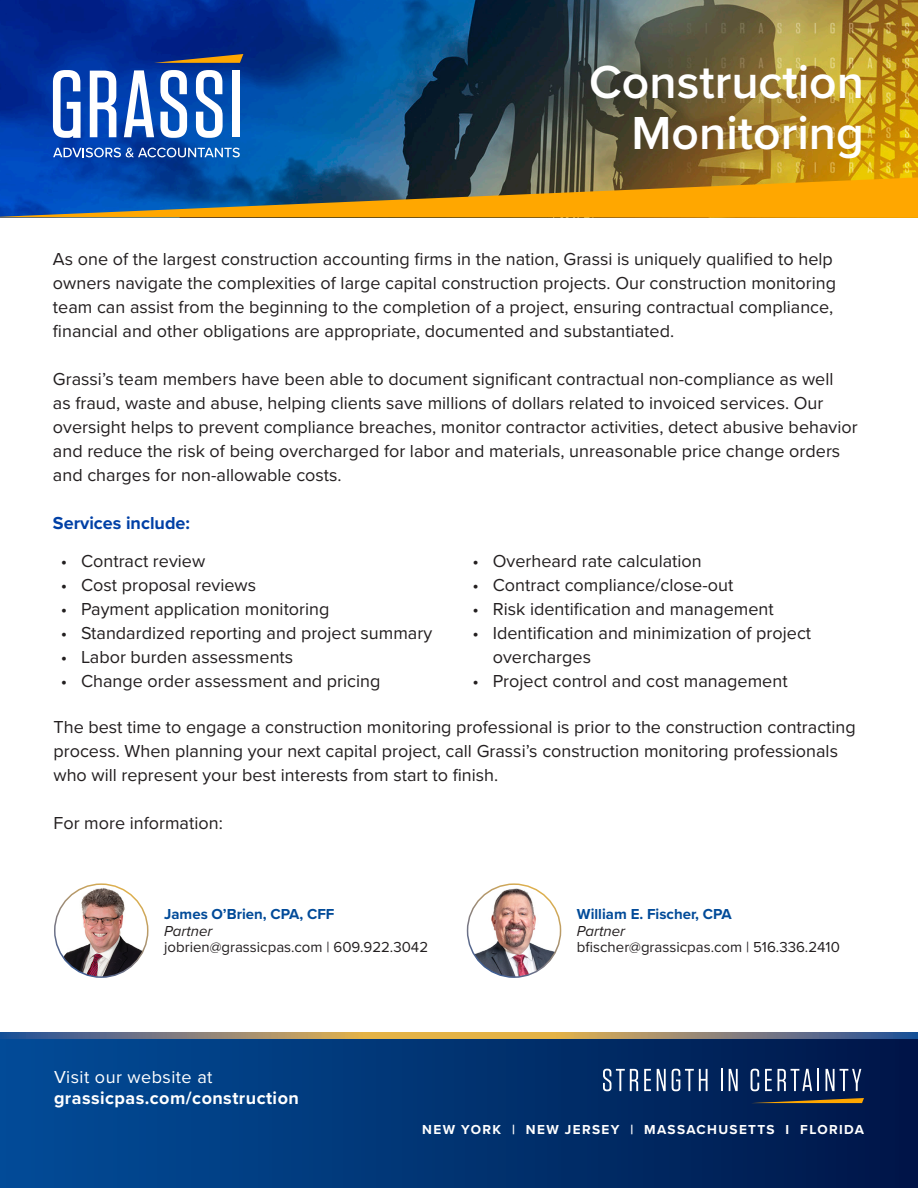
<style>
.page{position:relative;width:918px;height:1188px;background:#fff}
.page>*{position:absolute;margin:0;border:0;box-sizing:border-box;transform-origin:0 0}
.t1{font:600 48px/51.8px "Proxima Nova";color:#fff;text-align:right}
.t2{font:18px/24px "Proxima Nova";color:#231f20}
.t3{font:700 18px "Proxima Nova";letter-spacing:.025em;color:#fff}
.t4{font:18px "Proxima Nova";letter-spacing:.025em;color:#fff}
.t5{font:700 18px "Proxima Nova";color:#0040a6}
.t6{font:15px "Proxima Nova";color:#231f20}
.t7{font:700 15px "Proxima Nova";color:#024b99}
.t8{font:italic 15px "Proxima Nova";color:#231f20}
.t9{font:700 13.5px "Proxima Nova";letter-spacing:.1em;color:#fff}
</style>
<div class="page">
<svg style="left:0;top:1033px;width:918px;height:7px;background:#817d6f"></svg>
<img style="left:0;top:0;width:918px;height:177px">
<svg style="left:0;top:177px;width:918px;height:40px;background:#917c40"></svg>
<svg style="left:154px;top:54px;width:89px;height:9px"></svg>
<svg style="left:90px;top:71px;width:26px;height:66px"></svg>
<svg style="left:124px;top:70px;width:30px;height:67px"></svg>
<svg style="left:160px;top:70px;width:27px;height:68px"></svg>
<svg style="left:196px;top:70px;width:27px;height:68px"></svg>
<div style="left:232px;top:71px;width:7px;height:66px;background:#fff"></div>
<svg style="left:53px;top:70px;width:28px;height:68px"></svg>
<svg style="left:53px;top:148px;width:187px;height:9px"></svg>
<div style="left:0;top:1040px;width:918px;height:148px;background:linear-gradient(to right,#024d99,#001748)"></div>
<svg style="left:603px;top:1069px;width:35px;height:22px"></svg>
<svg style="left:644px;top:1069px;width:7px;height:22px"></svg>
<svg style="left:657px;top:1069px;width:9px;height:22px"></svg>
<svg style="left:672px;top:1069px;width:36px;height:22px"></svg>
<hr style="left:721px;top:1069px;width:2px;height:22px;background:#fff">
<svg style="left:729px;top:1069px;width:9px;height:22px"></svg>
<svg style="left:751px;top:1069px;width:8px;height:22px"></svg>
<svg style="left:765px;top:1069px;width:7px;height:22px"></svg>
<svg style="left:778px;top:1069px;width:34px;height:22px"></svg>
<hr style="left:817px;top:1069px;width:2px;height:22px;background:#fff">
<svg style="left:826px;top:1069px;width:35px;height:22px"></svg>
<svg style="left:751px;top:1098px;width:113px;height:5px"></svg>
<img style="left:55px;top:884px;width:93px;height:93px;border-radius:46px">
<div style="left:54px;top:883px;width:94px;height:95px;border:2px solid #fff;border-radius:50%"></div>
<img style="left:468px;top:884px;width:93px;height:93px;border-radius:46px">
<div style="left:467px;top:883px;width:94px;height:95px;border:2px solid #fff;border-radius:50%"></div>
<h1 class="t1" style="left:589px;top:54px;width:276px">Construction<br>Monitoring</h1>
<p class="t2" style="left:53px;top:246px;width:785px">As one of the largest construction accounting firms in the nation, Grassi is uniquely qualified to help owners navigate the complexities of large capital construction projects. Our construction monitoring team can assist from the beginning to the completion of a project, ensuring contractual compliance, financial and other obligations are appropriate, documented and substantiated.</p>
<p class="t2" style="left:53px;top:366px;width:806px">Grassi’s team members have been able to document significant contractual non-compliance as well<br>as fraud, waste and abuse, helping clients save millions of dollars related to invoiced services. Our oversight helps to prevent compliance breaches, monitor contractor activities, detect abusive behavior and reduce the risk of being overcharged for labor and materials, unreasonable price change orders and charges for non-allowable costs.</p>
<p class="t5" style="left:53px;top:509px;width:139px">Services include:</p>
<p class="t2" style="left:61px;top:548px;width:146px">• Contract review</p>
<p class="t2" style="left:61px;top:572px;width:197px">• Cost proposal reviews</p>
<p class="t2" style="left:61px;top:596px;width:270px">• Payment application monitoring</p>
<p class="t2" style="left:61px;top:620px;width:373px">• Standardized reporting and project summary</p>
<p class="t2" style="left:61px;top:644px;width:234px">• Labor burden assessments</p>
<p class="t2" style="left:61px;top:668px;width:321px">• Change order assessment and pricing</p>
<p class="t2" style="left:53px;top:714px;width:804px">The best time to engage a construction monitoring professional is prior to the construction contracting process. When planning your next capital project, call Grassi’s construction monitoring professionals who will represent your best interests from start to finish.</p>
<p class="t2" style="left:53px;top:810px;width:171px">For more information:</p>
<p class="t2" style="left:472px;top:548px;width:231px">• Overheard rate calculation</p>
<p class="t2" style="left:472px;top:572px;width:262px">• Contract compliance/close-out</p>
<p class="t2" style="left:472px;top:596px;width:303px">• Risk identification and management</p>
<p class="t2" style="left:493px;top:620px;width:320px;text-indent:-20px">• Identification and minimization of project overcharges</p>
<p class="t2" style="left:472px;top:668px;width:317px">• Project control and cost management</p>
<p class="t7" style="left:164px;top:903px;width:172px">James O’Brien, CPA, CFF</p>
<p class="t8" style="left:164px;top:920px;width:50px">Partner</p>
<p class="t6" style="left:164px;top:936px;width:266px">jobrien@grassicpas.com | 609.922.3042</p>
<p class="t4" style="left:54px;top:1064px;width:160px">Visit our website at</p>
<p class="t3" style="left:54px;top:1085px;width:246px">grassicpas.com/construction</p>
<p class="t7" style="left:577px;top:903px;width:156px">William E. Fischer, CPA</p>
<p class="t8" style="left:577px;top:920px;width:50px">Partner</p>
<p class="t6" style="left:577px;top:936px;width:264px">bfischer@grassicpas.com | 516.336.2410</p>
<p class="t9" style="left:422px;top:1119px;width:443px">NEW YORK | NEW JERSEY | MASSACHUSETTS I FLORIDA</p>
</div>
